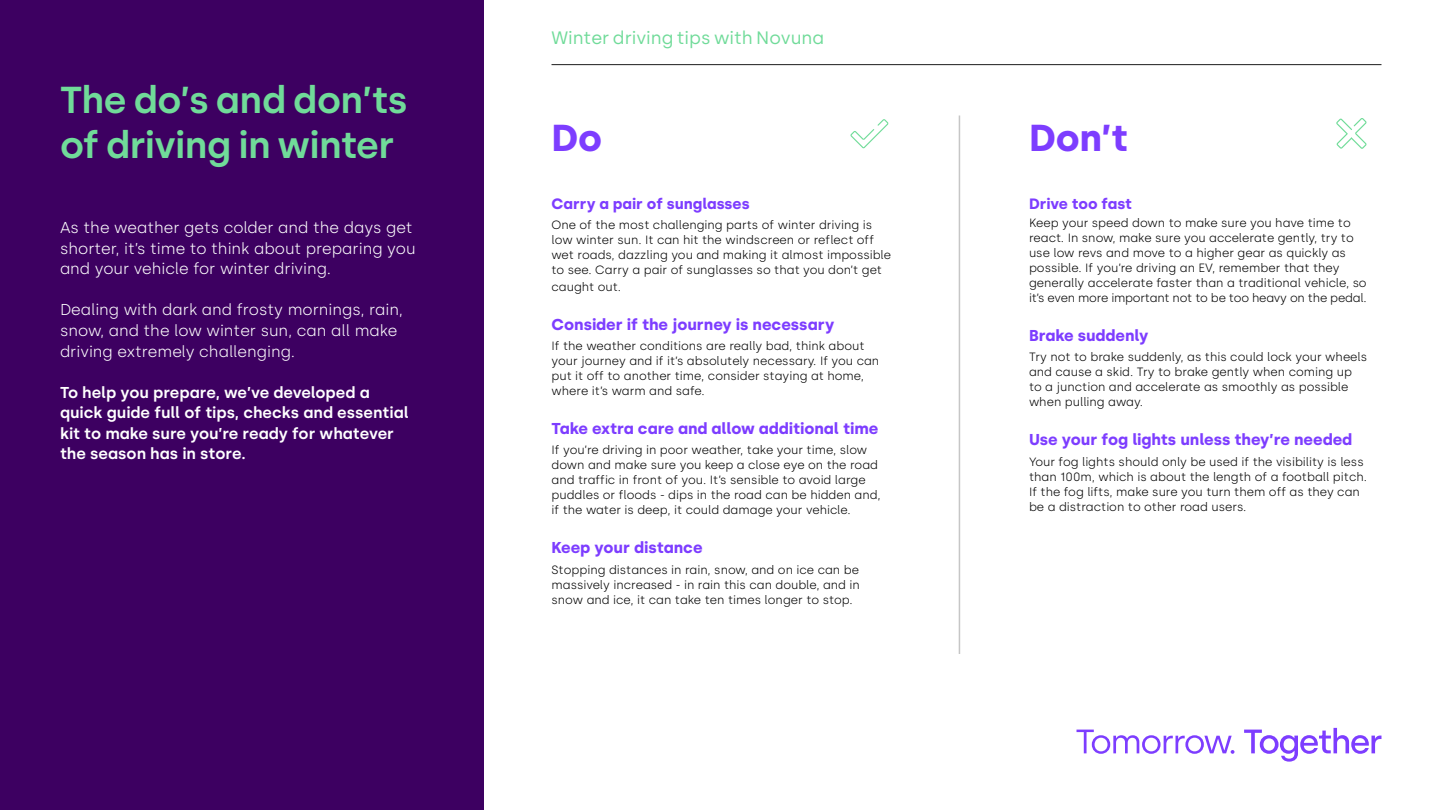
<style>
.page{position:relative;width:1440px;height:810px;background:#fff}
.page>*{position:absolute;margin:0;border:0;box-sizing:border-box;transform-origin:0 0}
.t1{font:600 37.5px/45px "Silka";letter-spacing:-.01em;color:#70db99}
.t2{font:700 37.5px "Silka";color:#7d3dff}
.t3{font:18px "Silka";color:#70db99}
.t4{font:300 15.75px/20.5px "Silka";color:#fff}
.t5{font:700 15.75px "Silka";color:#7d3dff}
.t6{font:600 15.75px/20.5px "Silka";color:#fff}
.t7{font:700 15px "Silka";color:#7d3dff}
.t8{font:300 12px/15px "Silka";color:#000}
</style>
<div class="page">
<div style="left:0;top:0;width:484px;height:810px;background:#3d0061"></div>
<hr style="left:959px;top:116px;width:1px;height:538px;background:#c6c6c6">
<svg style="left:851px;top:119px;width:38px;height:29px"></svg>
<svg style="left:1336px;top:118px;width:30px;height:31px"></svg>
<svg style="left:1077px;top:730px;width:157px;height:24px"></svg>
<svg style="left:1244px;top:728px;width:137px;height:34px"></svg>
<hr style="left:552px;top:64px;width:830px;height:1px;background:#000">
<h1 class="t1" style="left:60px;top:77px;width:349px">The do’s and don’ts of driving in winter</h1>
<h3 class="t4" style="left:60px;top:218px;width:357px">As the weather gets colder and the days get shorter, it’s time to think about preparing you and your vehicle for winter driving.</h3>
<h3 class="t4" style="left:60px;top:300px;width:345px">Dealing with dark and frosty mornings, rain, snow, and the low winter sun, can all make driving extremely challenging.</h3>
<h3 class="t6" style="left:60px;top:382px;width:350px">To help you prepare, we’ve developed a quick guide full of tips, checks and essential kit to make sure you’re ready for whatever the season has in store.</h3>
<h2 class="t3" style="left:552px;top:27px;width:274px">Winter driving tips with Novuna</h2>
<h1 class="t2" style="left:552px;top:116px;width:52px">Do</h1>
<h1 class="t2" style="left:1029px;top:116px;width:100px">Don’t</h1>
<p class="t7" style="left:552px;top:195px;width:200px">Carry a pair of sunglasses</p>
<p class="t8" style="left:552px;top:218px;width:341px">One of the most challenging parts of winter driving is low winter sun. It can hit the windscreen or reflect off wet roads, dazzling you and making it almost impossible to see. Carry a pair of sunglasses so that you don’t get</p>
<p class="t8" style="left:552px;top:279px;width:71px">caught out.</p>
<h3 class="t5" style="left:552px;top:315px;width:284px">Consider if the journey is necessary</h3>
<p class="t8" style="left:552px;top:338px;width:329px">If the weather conditions are really bad, think about your journey and if it’s absolutely necessary. If you can put it off to another time, consider staying at home, where it’s warm and safe.</p>
<h3 class="t5" style="left:552px;top:419px;width:328px">Take extra care and allow additional time</h3>
<p class="t8" style="left:552px;top:443px;width:331px">If you’re driving in poor weather, take your time, slow down and make sure you keep a close eye on the road and traffic in front of you. It’s sensible to avoid large puddles or floods - dips in the road can be hidden and, if the water is deep, it could damage your vehicle.</p>
<h3 class="t5" style="left:552px;top:538px;width:153px">Keep your distance</h3>
<p class="t8" style="left:552px;top:562px;width:310px;text-align:justify">Stopping distances in rain, snow, and on ice can be massively increased - in rain this can double, and in snow and ice, it can take ten times longer to stop.</p>
<p class="t7" style="left:1029px;top:195px;width:104px">Drive too fast</p>
<p class="t8" style="left:1029px;top:215px;width:339px">Keep your speed down to make sure you have time to react. In snow, make sure you accelerate gently, try to use low revs and move to a higher gear as quickly as possible. If you’re driving an EV, remember that they generally accelerate faster than a traditional vehicle, so it’s even more important not to be too heavy on the pedal.</p>
<h3 class="t5" style="left:1029px;top:326px;width:121px">Brake suddenly</h3>
<p class="t8" style="left:1029px;top:350px;width:340px">Try not to brake suddenly, as this could lock your wheels and cause a skid. Try to brake gently when coming up to a junction and accelerate as smoothly as possible when pulling away.</p>
<h3 class="t5" style="left:1029px;top:430px;width:325px">Use your fog lights unless they’re needed</h3>
<p class="t8" style="left:1029px;top:454px;width:340px">Your fog lights should only be used if the visibility is less than 100m, which is about the length of a football pitch.<br>If the fog lifts, make sure you turn them off as they can be a distraction to other road users.</p>
</div>
